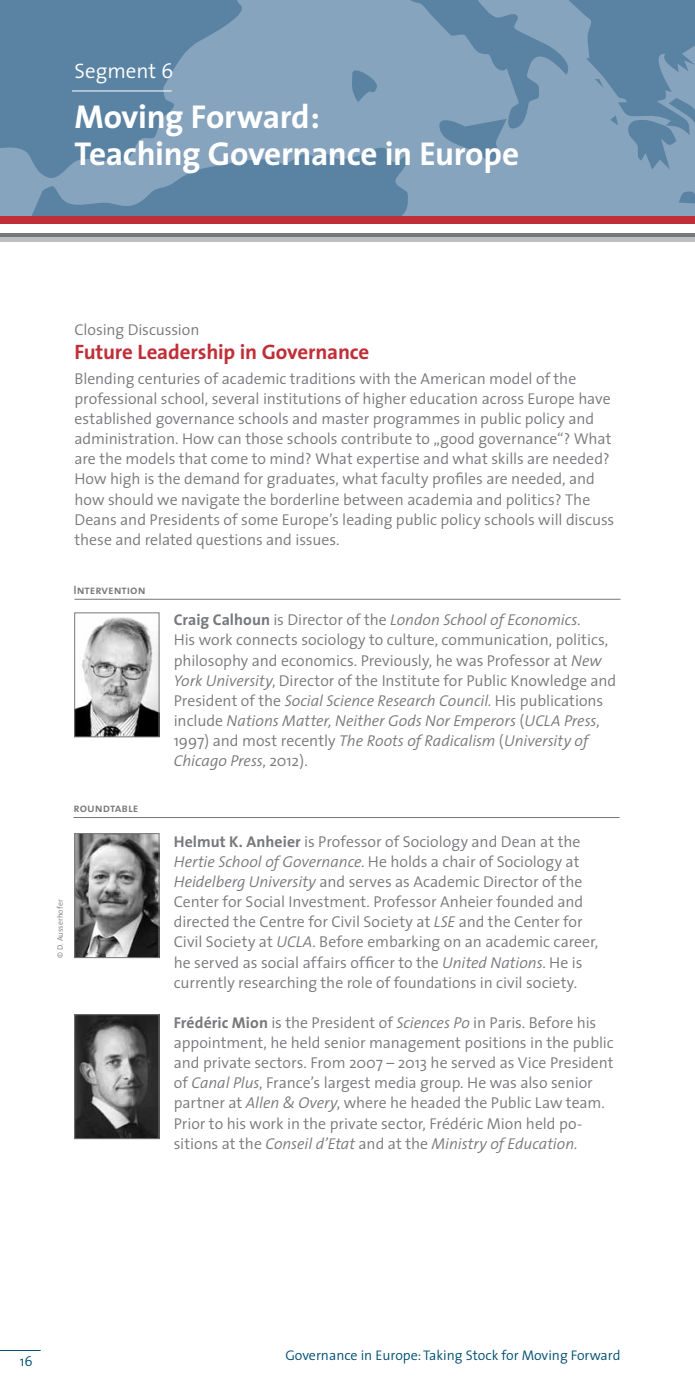
<style>
.page{position:relative;width:695px;height:1389px;background:#fff}
.page>*{position:absolute;margin:0;border:0;box-sizing:border-box;transform-origin:0 0}
.t1{font:700 33.25px/36.8px "The Sans";letter-spacing:-.01em;color:#fff}
.t2{font:700 21px "The Sans";letter-spacing:-.01em;color:#c02f38}
.t3{font:300 21px "The Sans";color:#fff}
.t4{font:300 15.75px/20.1px "The Sans";color:#77787b}
.t5{font:300 14px "The Sans";color:#004e72}
.t6{font:12.25px "The Sans Semi Bold Caps";color:#77787b}
.t7{font:300 7.88px "The Sans";letter-spacing:.01em;color:#77787b}
.s1{font-weight:700}
.s2{font-style:italic}
</style>
<div class="page">
<svg style="left:0;top:0;width:694px;height:216px;background:#7395b2"></svg>
<hr style="left:0;top:1350px;width:41px;height:1px;background:#004e72">
<div style="left:480px;top:216px;width:214px;height:8px;background:#c02f38"></div>
<div style="left:480px;top:233px;width:214px;height:5px;background:#77787b"></div>
<hr style="left:480px;top:238px;width:214px;height:4px;background:#bcbec0">
<div style="left:0;top:216px;width:308px;height:8px;background:#c02f38"></div>
<div style="left:0;top:233px;width:308px;height:5px;background:#77787b"></div>
<hr style="left:0;top:238px;width:308px;height:4px;background:#bcbec0">
<div style="left:200px;top:216px;width:331px;height:8px;background:#c02f38"></div>
<div style="left:200px;top:233px;width:331px;height:5px;background:#77787b"></div>
<hr style="left:200px;top:238px;width:331px;height:4px;background:#bcbec0">
<hr style="left:74px;top:599px;width:546px;height:1px;background:#77787b">
<img style="left:76px;top:617px;width:81px;height:118px">
<div style="left:74px;top:613px;width:85px;height:124px;border:1px solid #77787b"></div>
<hr style="left:73px;top:817px;width:546px;height:1px;background:#77787b">
<img style="left:76px;top:835px;width:81px;height:121px">
<div style="left:74px;top:833px;width:85px;height:125px;border:1px solid #77787b"></div>
<img style="left:76px;top:1016px;width:81px;height:121px">
<div style="left:74px;top:1014px;width:85px;height:125px;border:1px solid #77787b"></div>
<hr style="left:72px;top:91px;width:100px;height:1px;background:#fff">
<h2 class="t3" style="left:74px;top:54px;width:100px">Segment 6</h2>
<h1 class="t1" style="left:74px;top:98px;width:446px">Moving Forward:<br>Teaching Governance in Europe</h1>
<p class="t4" style="left:74px;top:319px;width:127px">Closing Discussion</p>
<h2 class="t2" style="left:74px;top:335px;width:296px">Future Leadership in Governance</h2>
<p class="t4" style="left:74px;top:368px;width:541px">Blending centuries of academic traditions with the American model of the professional school, several institutions of higher education across Europe have established governance schools and master programmes in public policy and administration. How can those schools contribute to „good governance“? What are the models that come to mind? What expertise and what skills are needed?<br>How high is the demand for graduates, what faculty profiles are needed, and how should we navigate the borderline between academia and politics? The Deans and Presidents of some Europe’s leading public policy schools will discuss these and related questions and issues.</p>
<p class="t6" style="left:73px;top:580px;width:74px">Intervention</p>
<p class="t6" style="left:73px;top:798px;width:67px">roundtable</p>
<p class="t7" style="left:54px;top:958px;width:60px;rotate:-90deg">© D. Ausserhofer</p>
<p class="t4" style="left:174px;top:609px;width:444px"><span class="s1">Craig Calhoun</span> is Director of the <span class="s2">London School of Economics</span>.<br>His work connects sociology to culture, communication, politics, philosophy and economics. Previously, he was Professor at <span class="s2">New York University</span>, Director of the Institute for Public Knowledge and President of the <span class="s2">Social Science Research Council</span>. His publications include <span class="s2">Nations Matter, Neither Gods Nor Emperors</span> (<span class="s2">UCLA Press</span>, 1997) and most recently <span class="s2">The Roots of Radicalism</span> (<span class="s2">University of Chicago Press</span>, 2012).</p>
<p class="t4" style="left:174px;top:831px;width:426px"><span class="s1">Helmut K. Anheier</span> is Professor of Sociology and Dean at the <span class="s2">Hertie School of Governance</span>. He holds a chair of Sociology at <span class="s2">Heidelberg University</span> and serves as Academic Director of the Center for Social Investment. Professor Anheier founded and directed the Centre for Civil Society at <span class="s2">LSE</span> and the Center for Civil Society at <span class="s2">UCLA</span>. Before embarking on an academic career, he served as social affairs officer to the <span class="s2">United Nations</span>. He is currently researching the role of foundations in civil society.</p>
<p class="t4" style="left:174px;top:1012px;width:441px"><span class="s1">Frédéric Mion</span> is the President of <span class="s2">Sciences Po</span> in Paris. Before his appointment, he held senior management positions in the public and private sectors. From 2007 – 2013 he served as Vice President of <span class="s2">Canal Plus</span>, France’s largest media group. He was also senior partner at <span class="s2">Allen &amp; Overy</span>, where he headed the Public Law team.<br>Prior to his work in the private sector, Frédéric Mion held po&shy;sitions at the <span class="s2">Conseil d’Etat</span> and at the <span class="s2">Ministry of Education</span>.</p>
<p class="t5" style="left:20px;top:1350px;width:14px">16</p>
<p class="t5" style="left:285px;top:1344px;width:336px">Governance in Europe: Taking Stock for Moving Forward</p>
</div>
